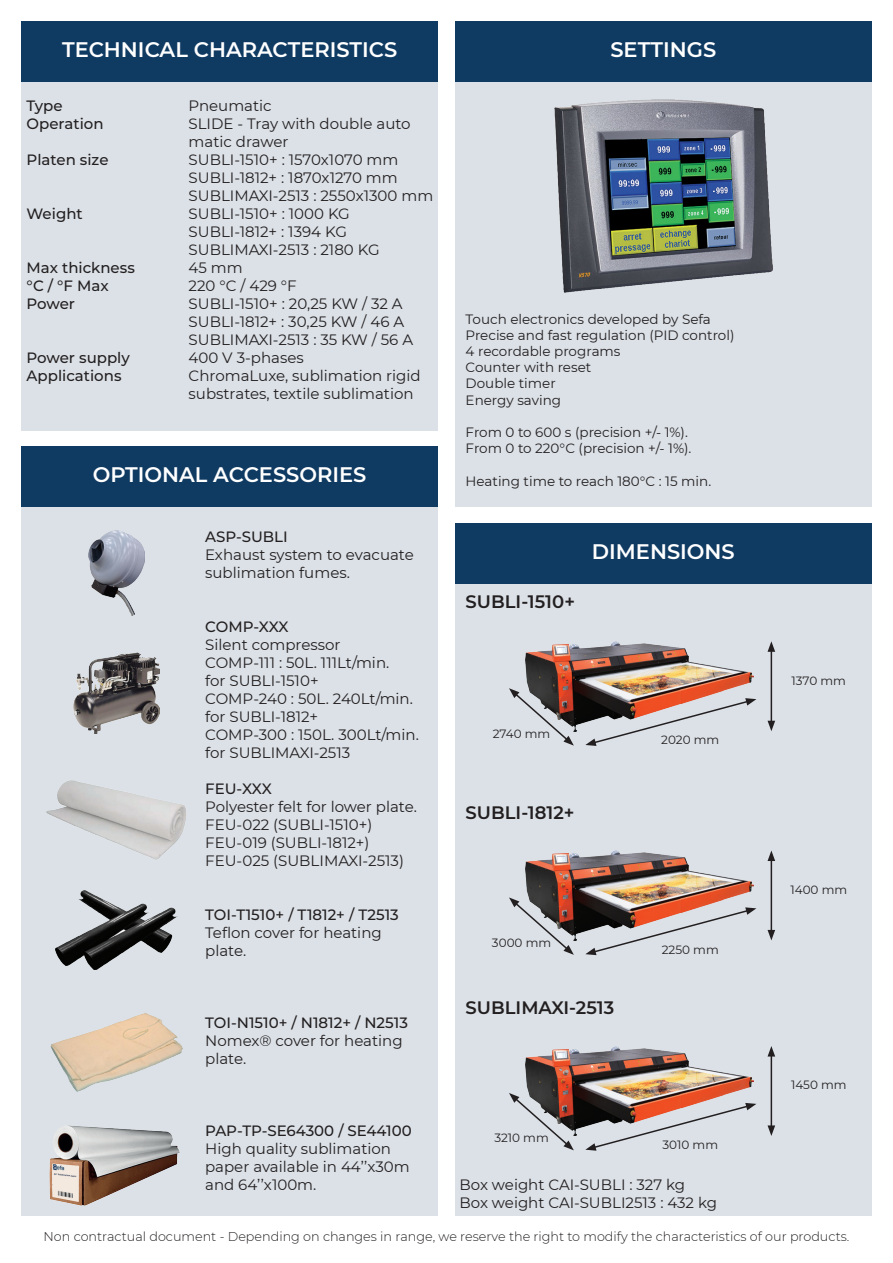
<style>
.page{position:relative;width:893px;height:1263px;background:#fff}
.page>*{position:absolute;margin:0;border:0;box-sizing:border-box;transform-origin:0 0}
.t1{font:600 21px "Montserrat";color:#fff}
.t2{font:600 18px "Montserrat";color:#231f20}
.t3{font:15px/18px "Montserrat";color:#231f20}
.t4{font:500 15px "Montserrat";color:#231f20}
.t5{font:13.5px/16.2px "Montserrat";color:#231f20}
.t6{font:300 12.75px "Montserrat";color:#231f20}
.t7{font:12px "Montserrat";color:#231f20}
</style>
<div class="page">
<div style="left:21px;top:21px;width:417px;height:410px;background:#dbe1e7"></div>
<div style="left:21px;top:446px;width:417px;height:770px;background:#dbe1e7"></div>
<div style="left:455px;top:21px;width:417px;height:486px;background:#dbe1e7"></div>
<div style="left:455px;top:575px;width:417px;height:641px;background:#dbe1e7"></div>
<div style="left:21px;top:21px;width:417px;height:60px;background:#0f3a62"></div>
<div style="left:21px;top:446px;width:417px;height:61px;background:#0f3a62"></div>
<div style="left:455px;top:21px;width:417px;height:60px;background:#0f3a62"></div>
<div style="left:455px;top:524px;width:417px;height:60px;background:#0f3a62"></div>
<svg style="left:509px;top:897px;width:65px;height:58px"></svg>
<svg style="left:509px;top:688px;width:65px;height:58px"></svg>
<svg style="left:509px;top:1093px;width:65px;height:57px"></svg>
<hr style="left:771px;top:859px;width:1px;height:73px;background:#231f20">
<svg style="left:767px;top:850px;width:8px;height:11px"></svg>
<svg style="left:767px;top:930px;width:8px;height:10px"></svg>
<hr style="left:771px;top:649px;width:1px;height:74px;background:#231f20">
<svg style="left:767px;top:641px;width:8px;height:11px"></svg>
<svg style="left:767px;top:721px;width:8px;height:10px"></svg>
<hr style="left:771px;top:1054px;width:1px;height:74px;background:#231f20">
<svg style="left:767px;top:1046px;width:8px;height:10px"></svg>
<svg style="left:767px;top:1125px;width:8px;height:11px"></svg>
<svg style="left:585px;top:908px;width:171px;height:47px"></svg>
<svg style="left:585px;top:698px;width:171px;height:48px"></svg>
<svg style="left:585px;top:1103px;width:171px;height:48px"></svg>
<img style="left:73px;top:653px;width:86px;height:81px">
<img style="left:47px;top:780px;width:139px;height:80px">
<img style="left:49px;top:1126px;width:130px;height:79px">
<img style="left:51px;top:1013px;width:131px;height:79px">
<img style="left:56px;top:890px;width:121px;height:80px">
<img style="left:554px;top:99px;width:218px;height:194px">
<img style="left:89px;top:531px;width:55px;height:85px">
<img style="left:526px;top:850px;width:227px;height:90px">
<img style="left:526px;top:641px;width:227px;height:90px">
<img style="left:526px;top:1046px;width:227px;height:90px">
<h1 class="t1" style="left:62px;top:35px;width:337px">TECHNICAL CHARACTERISTICS</h1>
<p class="t4" style="left:27px;top:95px;width:38px">Type</p>
<p class="t3" style="left:189px;top:96px;width:85px">Pneumatic</p>
<p class="t4" style="left:27px;top:113px;width:79px">Operation</p>
<p class="t3" style="left:189px;top:114px;width:224px">SLIDE - Tray with double auto matic drawer</p>
<p class="t4" style="left:27px;top:149px;width:83px">Platen size</p>
<p class="t3" style="left:189px;top:150px;width:246px">SUBLI-1510+ : 1570x1070 mm<br>SUBLI-1812+ : 1870x1270 mm<br>SUBLIMAXI-2513 : 2550x1300 mm</p>
<p class="t4" style="left:27px;top:203px;width:58px">Weight</p>
<p class="t3" style="left:189px;top:204px;width:193px">SUBLI-1510+ : 1000 KG<br>SUBLI-1812+ : 1394 KG<br>SUBLIMAXI-2513 : 2180 KG</p>
<p class="t4" style="left:27px;top:257px;width:110px">Max thickness</p>
<p class="t3" style="left:189px;top:258px;width:56px">45 mm</p>
<p class="t4" style="left:27px;top:275px;width:84px">°C / °F Max</p>
<p class="t3" style="left:189px;top:276px;width:110px">220 °C / 429 °F</p>
<p class="t4" style="left:27px;top:293px;width:50px">Power</p>
<p class="t3" style="left:189px;top:294px;width:226px">SUBLI-1510+ : 20,25 KW / 32 A<br>SUBLI-1812+ : 30,25 KW / 46 A<br>SUBLIMAXI-2513 : 35 KW / 56 A</p>
<p class="t4" style="left:27px;top:347px;width:105px">Power supply</p>
<p class="t3" style="left:189px;top:348px;width:117px">400 V 3-phases</p>
<p class="t4" style="left:27px;top:365px;width:96px">Applications</p>
<p class="t3" style="left:189px;top:366px;width:234px">ChromaLuxe, sublimation rigid substrates, textile sublimation</p>
<h1 class="t1" style="left:93px;top:460px;width:275px">OPTIONAL ACCESSORIES</h1>
<p class="t4" style="left:205px;top:526px;width:84px">ASP-SUBLI</p>
<p class="t3" style="left:205px;top:545px;width:210px">Exhaust system to evacuate sublimation fumes.</p>
<p class="t4" style="left:205px;top:616px;width:85px">COMP-XXX</p>
<p class="t3" style="left:205px;top:635px;width:215px">Silent compressor<br>COMP-111 : 50L. 111Lt/min.<br>for SUBLI-1510+<br>COMP-240 : 50L. 240Lt/min. for SUBLI-1812+<br>COMP-300 : 150L. 300Lt/min. for SUBLIMAXI-2513</p>
<p class="t4" style="left:205px;top:778px;width:68px">FEU-XXX</p>
<p class="t3" style="left:205px;top:797px;width:213px">Polyester felt for lower plate.<br>FEU-022 (SUBLI-1510+)<br>FEU-019 (SUBLI-1812+)<br>FEU-025 (SUBLIMAXI-2513)</p>
<p class="t4" style="left:205px;top:904px;width:195px">TOI-T1510+ / T1812+ / T2513</p>
<p class="t3" style="left:205px;top:923px;width:178px">Teflon cover for heating plate.</p>
<p class="t4" style="left:205px;top:1012px;width:204px">TOI-N1510+ / N1812+ / N2513</p>
<p class="t3" style="left:205px;top:1031px;width:199px">Nomex® cover for heating plate.</p>
<p class="t4" style="left:205px;top:1120px;width:208px">PAP-TP-SE64300 / SE44100</p>
<p class="t3" style="left:205px;top:1139px;width:206px">High quality sublimation paper available in 44’’x30m and 64’’x100m.</p>
<h1 class="t1" style="left:610px;top:35px;width:107px">SETTINGS</h1>
<p class="t5" style="left:466px;top:310px;width:270px">Touch electronics developed by Sefa<br>Precise and fast regulation (PID control)<br>4 recordable programs<br>Counter with reset<br>Double timer<br>Energy saving</p>
<p class="t5" style="left:466px;top:423px;width:227px">From 0 to 600 s (precision +/- 1%).<br>From 0 to 220°C (precision +/- 1%).</p>
<p class="t5" style="left:466px;top:472px;width:247px">Heating time to reach 180°C : 15 min.</p>
<p class="t2" style="left:466px;top:588px;width:111px">SUBLI-1510+</p>
<h1 class="t1" style="left:592px;top:537px;width:144px">DIMENSIONS</h1>
<p class="t7" style="left:493px;top:725px;width:59px">2740 mm</p>
<p class="t2" style="left:466px;top:799px;width:110px">SUBLI-1812+</p>
<p class="t7" style="left:492px;top:934px;width:61px">3000 mm</p>
<p class="t7" style="left:661px;top:732px;width:60px">2020 mm</p>
<p class="t7" style="left:662px;top:941px;width:58px">2250 mm</p>
<p class="t2" style="left:466px;top:995px;width:150px">SUBLIMAXI-2513</p>
<p class="t7" style="left:494px;top:1130px;width:56px">3210 mm</p>
<p class="t7" style="left:662px;top:1136px;width:57px">3010 mm</p>
<p class="t3" style="left:460px;top:1175px;width:259px">Box weight CAI-SUBLI : 327 kg<br>Box weight CAI-SUBLI2513 : 432 kg</p>
<p class="t7" style="left:792px;top:672px;width:56px">1370 mm</p>
<p class="t7" style="left:790px;top:881px;width:58px">1400 mm</p>
<p class="t7" style="left:791px;top:1077px;width:57px">1450 mm</p>
<p class="t6" style="left:44px;top:1228px;width:807px">Non contractual document - Depending on changes in range, we reserve the right to modify the characteristics of our products.</p>
</div>
